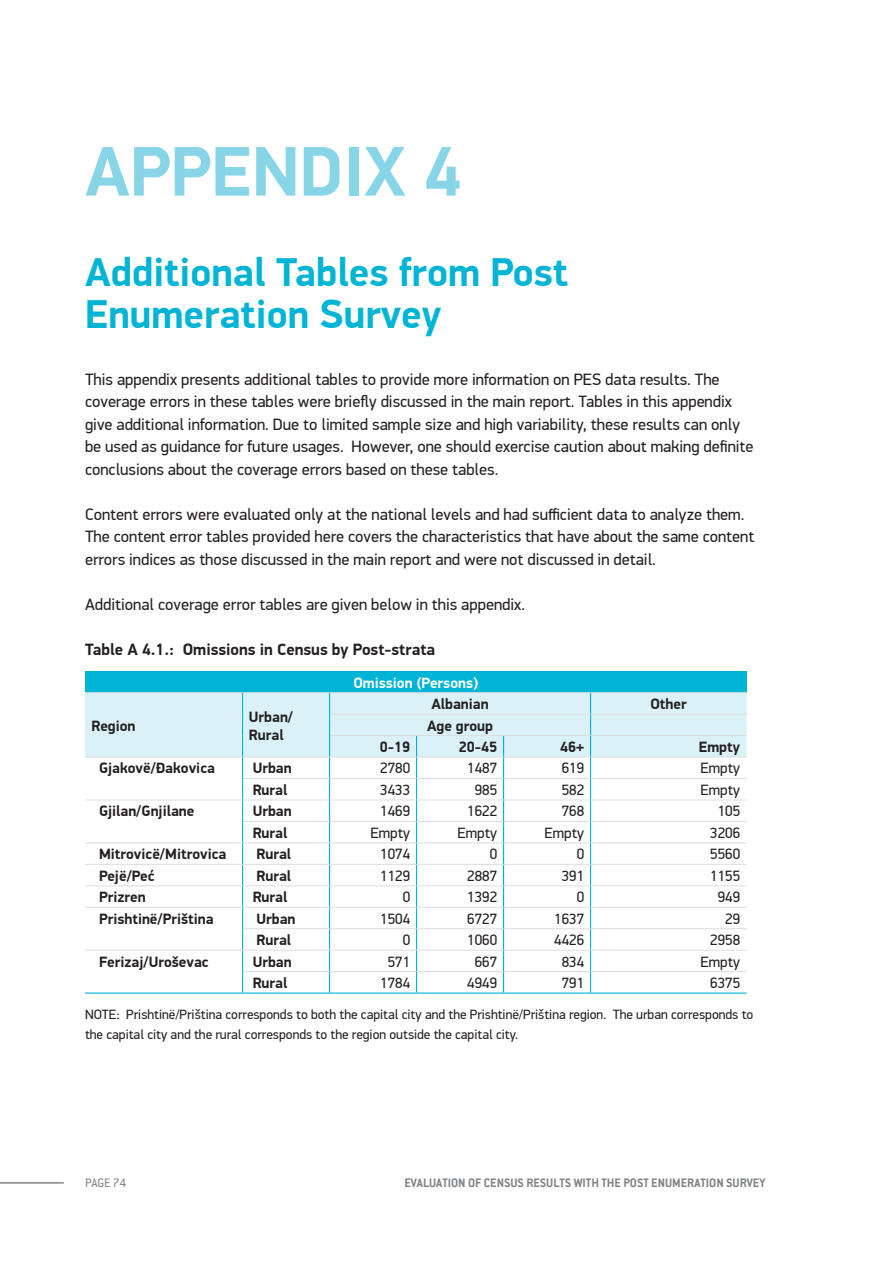
<style>
.page{position:relative;width:893px;height:1263px;background:#fff}
.page>*{position:absolute;margin:0;border:0;box-sizing:border-box;transform-origin:0 0}
.t1{font:700 70.5px "PF Din Display Pro";color:#89d5e8}
.t2{font:700 40.5px/42px "PF Din Display Pro";color:#00b4d6}
.t3{font:16.5px/22.5px "PF Din Display Pro";color:#231f20}
.t4{font:700 16.5px "PF Din Display Pro";color:#231f20}
.t5{font:700 15px/18px "PF Din Display Pro";color:#231f20}
.t6{font:15px "PF Din Display Pro";color:#231f20}
.t7{font:700 15px "PF Din Display Pro";color:#fff}
.t8{font:13.5px/19.5px "PF Din Display Pro";color:#231f20}
.t9{font:700 13.5px "Conduit ITC";color:#808285}
.t10{font:13.5px "Conduit ITC";color:#808285}
</style>
<div class="page">
<div style="left:85px;top:671px;width:662px;height:22px;background:#00b4d6"></div>
<hr style="left:85px;top:692px;width:158px;height:1px;background:#dcdddf">
<hr style="left:243px;top:692px;width:87px;height:1px;background:#dcdddf">
<hr style="left:330px;top:692px;width:87px;height:1px;background:#dcdddf">
<hr style="left:417px;top:692px;width:87px;height:1px;background:#dcdddf">
<hr style="left:504px;top:692px;width:87px;height:1px;background:#dcdddf">
<hr style="left:591px;top:692px;width:156px;height:1px;background:#dcdddf">
<svg style="left:85px;top:693px;width:662px;height:299px"></svg>
<hr style="left:85px;top:992px;width:158px;height:2px;background:#00b4d6">
<hr style="left:243px;top:992px;width:87px;height:2px;background:#00b4d6">
<hr style="left:330px;top:992px;width:87px;height:2px;background:#00b4d6">
<hr style="left:417px;top:992px;width:87px;height:2px;background:#00b4d6">
<hr style="left:504px;top:992px;width:87px;height:2px;background:#00b4d6">
<hr style="left:591px;top:992px;width:156px;height:2px;background:#00b4d6">
<hr style="left:0;top:1182px;width:64px;height:1px;background:#808285">
<h1 class="t1" style="left:85px;top:129px;width:378px">APPENDIX 4</h1>
<h2 class="t2" style="left:85px;top:252px;width:485px">Additional Tables from Post<br>Enumeration Survey</h2>
<p class="t3" style="left:85px;top:368px;width:670px">This appendix presents additional tables to provide more information on PES data results. The coverage errors in these tables were briefly discussed in the main report. Tables in this appendix give additional information. Due to limited sample size and high variability, these results can only be used as guidance for future usages. However, one should exercise caution about making definite conclusions about the coverage errors based on these tables.</p>
<p class="t3" style="left:85px;top:503px;width:671px">Content errors were evaluated only at the national levels and had sufficient data to analyze them.<br>The content error tables provided here covers the characteristics that have about the same content errors indices as those discussed in the main report and were not discussed in detail.</p>
<p class="t3" style="left:85px;top:593px;width:441px">Additional coverage error tables are given below in this appendix.</p>
<p class="t4" style="left:85px;top:639px;width:352px">Table A 4.1.: Omissions in Census by Post-strata</p>
<p class="t7" style="left:353px;top:673px;width:126px">Omission (Persons)</p>
<p class="t5" style="left:91px;top:717px;width:46px">Region</p>
<p class="t5" style="left:249px;top:708px;width:46px">Urban/<br>Rural</p>
<p class="t5" style="left:431px;top:695px;width:59px">Albanian</p>
<p class="t5" style="left:650px;top:695px;width:38px">Other</p>
<p class="t5" style="left:427px;top:717px;width:68px">Age group</p>
<p class="t5" style="left:380px;top:738px;width:32px">0-19</p>
<p class="t5" style="left:459px;top:738px;width:40px">20-45</p>
<p class="t5" style="left:560px;top:738px;width:26px">46+</p>
<p class="t5" style="left:699px;top:738px;width:43px">Empty</p>
<p class="t5" style="left:99px;top:760px;width:117px">Gjakovë/Đakovica</p>
<p class="t5" style="left:253px;top:760px;width:41px">Urban</p>
<p class="t6" style="left:380px;top:759px;width:31px">2780</p>
<p class="t6" style="left:467px;top:759px;width:31px">1487</p>
<p class="t6" style="left:562px;top:759px;width:24px">619</p>
<p class="t6" style="left:700px;top:759px;width:41px">Empty</p>
<p class="t5" style="left:253px;top:781px;width:36px">Rural</p>
<p class="t6" style="left:380px;top:781px;width:32px">3433</p>
<p class="t6" style="left:475px;top:781px;width:24px">985</p>
<p class="t6" style="left:562px;top:781px;width:24px">582</p>
<p class="t6" style="left:700px;top:781px;width:41px">Empty</p>
<p class="t5" style="left:99px;top:803px;width:97px">Gjilan/Gnjilane</p>
<p class="t5" style="left:253px;top:803px;width:41px">Urban</p>
<p class="t6" style="left:380px;top:802px;width:31px">1469</p>
<p class="t6" style="left:467px;top:802px;width:31px">1622</p>
<p class="t6" style="left:562px;top:802px;width:24px">768</p>
<p class="t6" style="left:718px;top:802px;width:24px">105</p>
<p class="t5" style="left:253px;top:824px;width:36px">Rural</p>
<p class="t6" style="left:370px;top:824px;width:41px">Empty</p>
<p class="t6" style="left:457px;top:824px;width:41px">Empty</p>
<p class="t6" style="left:544px;top:824px;width:41px">Empty</p>
<p class="t6" style="left:710px;top:824px;width:31px">3206</p>
<p class="t5" style="left:99px;top:845px;width:129px">Mitrovicë/Mitrovica</p>
<p class="t5" style="left:257px;top:845px;width:36px">Rural</p>
<p class="t6" style="left:380px;top:845px;width:32px">1074</p>
<p class="t6" style="left:490px;top:845px;width:9px">0</p>
<p class="t6" style="left:577px;top:845px;width:9px">0</p>
<p class="t6" style="left:710px;top:845px;width:31px">5560</p>
<p class="t5" style="left:99px;top:867px;width:57px">Pejë/Peć</p>
<p class="t5" style="left:257px;top:867px;width:36px">Rural</p>
<p class="t6" style="left:380px;top:867px;width:31px">1129</p>
<p class="t6" style="left:467px;top:867px;width:31px">2887</p>
<p class="t6" style="left:562px;top:867px;width:24px">391</p>
<p class="t6" style="left:710px;top:867px;width:31px">1155</p>
<p class="t5" style="left:99px;top:888px;width:48px">Prizren</p>
<p class="t5" style="left:253px;top:888px;width:36px">Rural</p>
<p class="t6" style="left:403px;top:888px;width:9px">0</p>
<p class="t6" style="left:467px;top:888px;width:31px">1392</p>
<p class="t6" style="left:577px;top:888px;width:9px">0</p>
<p class="t6" style="left:718px;top:888px;width:24px">949</p>
<p class="t5" style="left:99px;top:910px;width:116px">Prishtinë/Priština</p>
<p class="t5" style="left:257px;top:910px;width:41px">Urban</p>
<p class="t6" style="left:380px;top:909px;width:32px">1504</p>
<p class="t6" style="left:467px;top:909px;width:31px">6727</p>
<p class="t6" style="left:554px;top:909px;width:31px">1637</p>
<p class="t6" style="left:725px;top:909px;width:16px">29</p>
<p class="t5" style="left:257px;top:931px;width:36px">Rural</p>
<p class="t6" style="left:403px;top:931px;width:9px">0</p>
<p class="t6" style="left:467px;top:931px;width:31px">1060</p>
<p class="t6" style="left:554px;top:931px;width:31px">4426</p>
<p class="t6" style="left:710px;top:931px;width:31px">2958</p>
<p class="t5" style="left:99px;top:953px;width:111px">Ferizaj/Uroševac</p>
<p class="t5" style="left:253px;top:953px;width:41px">Urban</p>
<p class="t6" style="left:388px;top:952px;width:24px">571</p>
<p class="t6" style="left:475px;top:952px;width:24px">667</p>
<p class="t6" style="left:562px;top:952px;width:24px">834</p>
<p class="t6" style="left:700px;top:952px;width:41px">Empty</p>
<p class="t5" style="left:253px;top:974px;width:36px">Rural</p>
<p class="t6" style="left:380px;top:974px;width:31px">1784</p>
<p class="t6" style="left:467px;top:974px;width:31px">4949</p>
<p class="t6" style="left:562px;top:974px;width:24px">791</p>
<p class="t6" style="left:710px;top:974px;width:31px">6375</p>
<p class="t8" style="left:85px;top:1005px;width:670px">NOTE: Prishtinë/Priština corresponds to both the capital city and the Prishtinë/Priština region. The urban corresponds to the capital city and the rural corresponds to the region outside the capital city.</p>
<p class="t10" style="left:85px;top:1175px;width:43px">PAGE 74</p>
<p class="t9" style="left:404px;top:1175px;width:362px">EVALUATION OF CENSUS RESULTS WITH THE POST ENUMERATION SURVEY</p>
</div>
